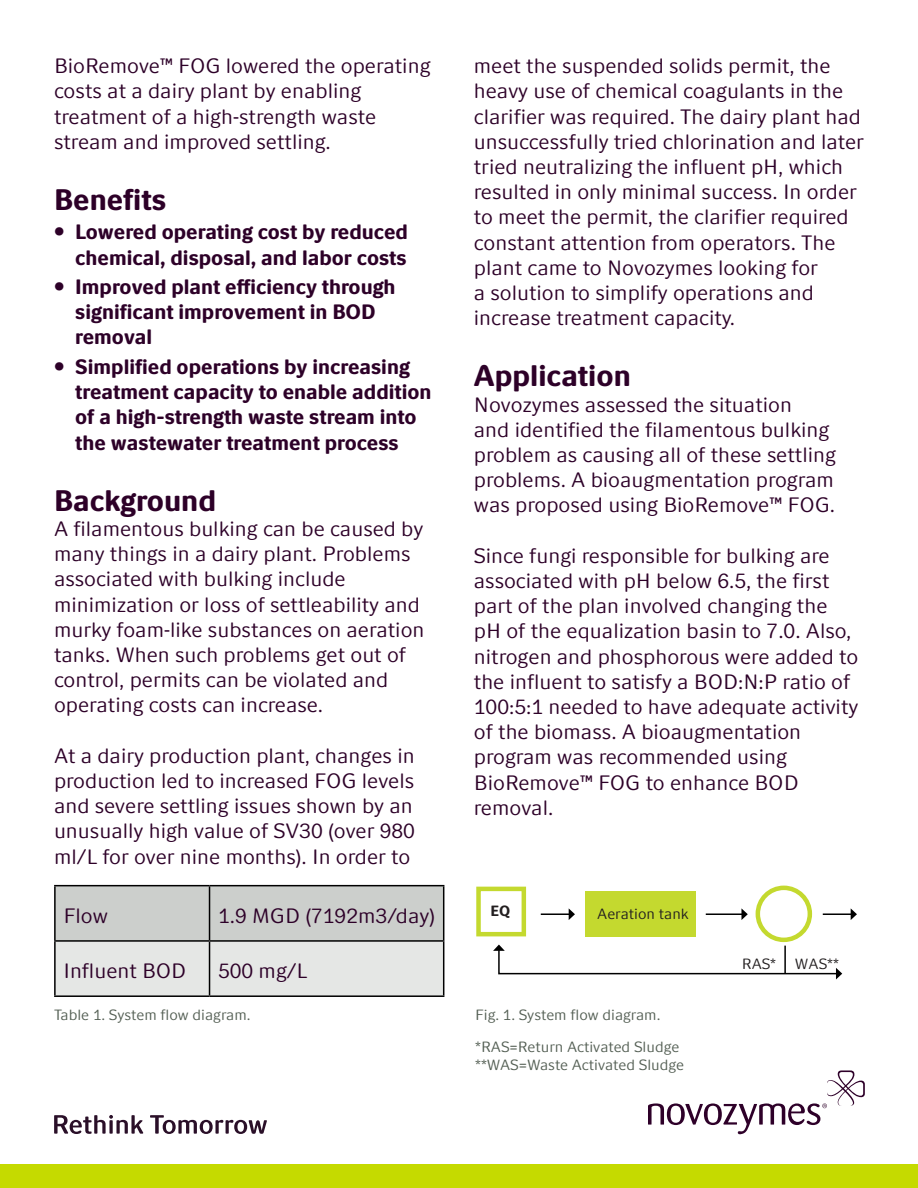
<style>
.page{position:relative;width:918px;height:1188px;background:#fff}
.page>*{position:absolute;margin:0;border:0;box-sizing:border-box;transform-origin:0 0}
.t1{font:700 30px "Novozymes";color:#2d0028}
.t2{font:21px/25.2px "Novozymes";color:#2d0028}
.t3{font:700 21px/25.2px "Novozymes";color:#2d0028}
.t4{font:15px/32.4px "Novozymes";color:#545f54}
.t5{font:15px "Novozymes";color:#231f20}
.t6{font:700 15px "Novozymes";color:#231f20}
</style>
<div class="page">
<div style="left:0;top:1164px;width:917px;height:24px;background:#c5da00"></div>
<svg style="left:54px;top:1115px;width:89px;height:19px"></svg>
<svg style="left:150px;top:1115px;width:117px;height:19px"></svg>
<svg style="left:648px;top:1070px;width:217px;height:64px"></svg>
<svg style="left:56px;top:886px;width:387px;height:109px;background:#d7d9d7"></svg>
<hr style="left:54px;top:885px;width:156px;height:1px;background:#000">
<hr style="left:54px;top:886px;width:2px;height:54px;background:#000">
<hr style="left:210px;top:885px;width:234px;height:1px;background:#000">
<hr style="left:209px;top:886px;width:1px;height:54px;background:#000">
<hr style="left:443px;top:886px;width:1px;height:54px;background:#000">
<hr style="left:54px;top:940px;width:156px;height:2px;background:#000">
<hr style="left:54px;top:942px;width:2px;height:53px;background:#000">
<hr style="left:210px;top:940px;width:234px;height:2px;background:#000">
<hr style="left:209px;top:942px;width:1px;height:53px;background:#000">
<hr style="left:443px;top:942px;width:1px;height:53px;background:#000">
<hr style="left:54px;top:995px;width:156px;height:2px;background:#000">
<hr style="left:210px;top:995px;width:234px;height:2px;background:#000">
<svg style="left:493px;top:945px;width:349px;height:34px"></svg>
<div style="left:756px;top:886px;width:56px;height:56px;border:4px solid #c4d92f;border-radius:50%"></div>
<div style="left:585px;top:892px;width:111px;height:45px;background:#c4d92f"></div>
<hr style="left:541px;top:913px;width:28px;height:2px;background:#000">
<svg style="left:569px;top:908px;width:6px;height:12px"></svg>
<hr style="left:706px;top:913px;width:36px;height:2px;background:#000">
<svg style="left:741px;top:908px;width:7px;height:12px"></svg>
<hr style="left:823px;top:913px;width:28px;height:2px;background:#000">
<svg style="left:851px;top:908px;width:6px;height:12px"></svg>
<hr style="left:784px;top:946px;width:2px;height:27px;background:#000">
<div style="left:476px;top:887px;width:50px;height:49px;border:4px solid #c4d92f"></div>
<p class="t2" style="left:54px;top:53px;width:378px">BioRemove™ FOG lowered the operating costs at a dairy plant by enabling treatment of a high-strength waste stream and improved settling.</p>
<h1 class="t1" style="left:54px;top:183px;width:114px">Benefits</h1>
<p class="t3" style="left:54px;top:220px;width:356px;text-align:right">• Lowered operating cost by reduced chemical, disposal, and labor costs</p>
<p class="t3" style="left:75px;top:274px;width:322px;text-indent:-21px">• Improved plant efficiency through significant improvement in BOD removal</p>
<p class="t3" style="left:75px;top:354px;width:358px;text-indent:-21px">• Simplified operations by increasing treatment capacity to enable addition of a high-strength waste stream into the wastewater treatment process</p>
<h1 class="t1" style="left:54px;top:483px;width:164px">Background</h1>
<p class="t2" style="left:54px;top:516px;width:372px">A filamentous bulking can be caused by many things in a dairy plant. Problems associated with bulking include minimization or loss of settleability and murky foam-like substances on aeration tanks. When such problems get out of control, permits can be violated and operating costs can increase.</p>
<p class="t2" style="left:54px;top:743px;width:362px;text-align:justify">At a dairy production plant, changes in production led to increased FOG levels and severe settling issues shown by an unusually high value of SV30 (over 980 ml/L for over nine months). In order to</p>
<p class="t2" style="left:63px;top:903px;width:46px">Flow</p>
<p class="t2" style="left:218px;top:903px;width:218px">1.9 MGD (7192m3/day)</p>
<p class="t2" style="left:63px;top:958px;width:125px">Influent BOD</p>
<p class="t2" style="left:218px;top:958px;width:91px">500 mg/L</p>
<p class="t2" style="left:474px;top:53px;width:392px">meet the suspended solids permit, the heavy use of chemical coagulants in the clarifier was required. The dairy plant had unsuccessfully tried chlorination and later tried neutralizing the influent pH, which resulted in only minimal success. In order to meet the permit, the clarifier required constant attention from operators. The plant came to Novozymes looking for<br>a solution to simplify operations and increase treatment capacity.</p>
<h1 class="t1" style="left:474px;top:359px;width:159px">Application</h1>
<p class="t2" style="left:474px;top:392px;width:364px">Novozymes assessed the situation<br>and identified the filamentous bulking problem as causing all of these settling problems. A bioaugmentation program was proposed using BioRemove™ FOG.</p>
<p class="t2" style="left:474px;top:543px;width:386px">Since fungi responsible for bulking are associated with pH below 6.5, the first part of the plan involved changing the pH of the equalization basin to 7.0. Also, nitrogen and phosphorous were added to the influent to satisfy a BOD:N:P ratio of 100:5:1 needed to have adequate activity of the biomass. A bioaugmentation program was recommended using BioRemove™ FOG to enhance BOD removal.</p>
<p class="t6" style="left:491px;top:903px;width:21px">EQ</p>
<p class="t5" style="left:597px;top:905px;width:93px">Aeration tank</p>
<p class="t5" style="left:742px;top:955px;width:36px">RAS*</p>
<p class="t5" style="left:795px;top:955px;width:45px">WAS**</p>
<p class="t4" style="left:54px;top:998px;width:198px">Table 1. System flow diagram.</p>
<p class="t4" style="left:475px;top:998px;width:206px">Fig. 1. System flow diagram. *RAS=Return Activated Sludge</p>
<p class="t4" style="left:475px;top:1048px;width:211px">**WAS=Waste Activated Sludge</p>
</div>
